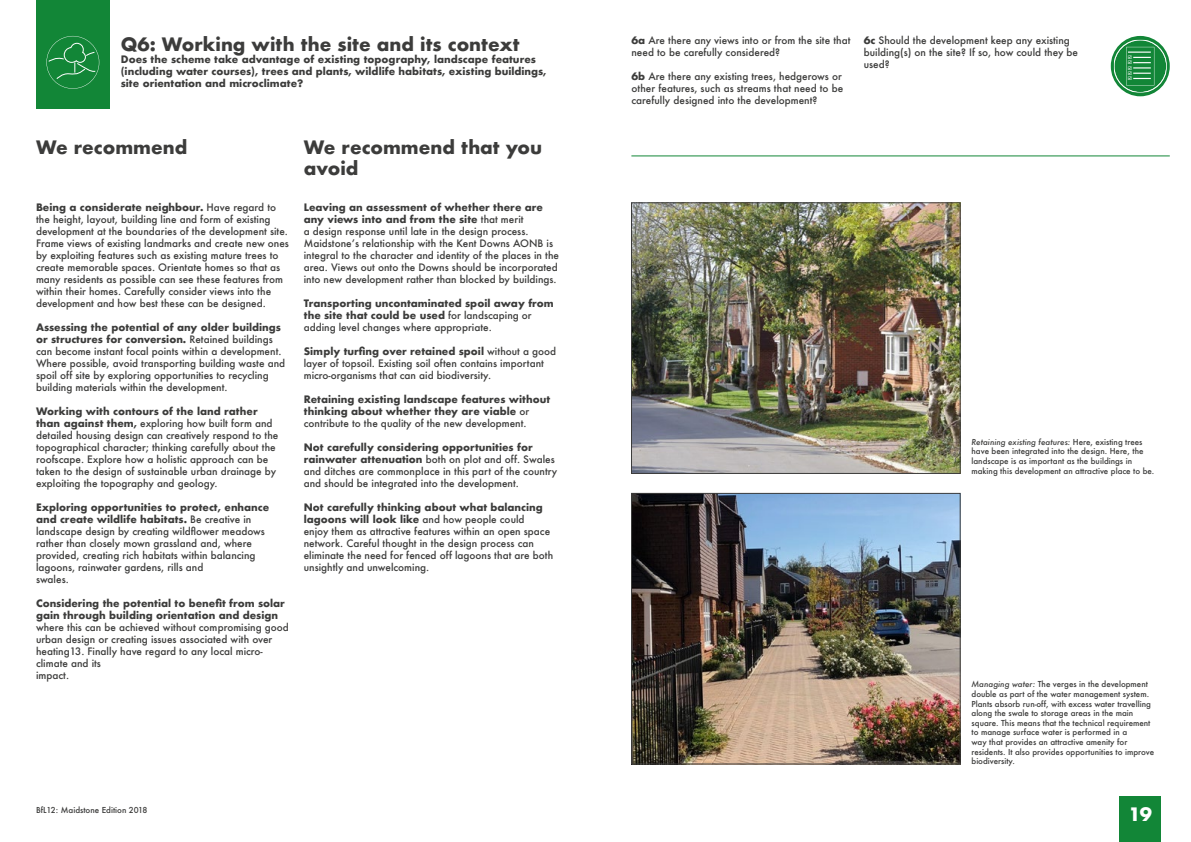
<style>
.page{position:relative;width:1191px;height:842px;background:#fff}
.page>*{position:absolute;margin:0;border:0;box-sizing:border-box;transform-origin:0 0}
.t1{font:700 18px/21.6px "Futura";color:#3c3c3b}
.t2{font:700 18px "Futura";color:#fff}
.t3{font:500 10px/12px "Futura";color:#3c3c3b}
.t4{font:700 10px/12px "Futura";color:#3c3c3b}
.t5{font:500 8px/9.6px "Futura";color:#3c3c3b}
.s1{font-weight:700}
.s2{font-weight:500}
.s3{font-style:italic}
</style>
<div class="page">
<div style="left:1119px;top:796px;width:41px;height:46px;background:#128637"></div>
<hr style="left:631px;top:156px;width:538px;height:1px;background:#128637">
<div style="left:36px;top:0;width:74px;height:109px;background:#128637"></div>
<svg style="left:46px;top:36px;width:53px;height:53px"></svg>
<svg style="left:1110px;top:36px;width:59px;height:60px"></svg>
<img style="left:633px;top:205px;width:325px;height:266px">
<div style="left:631px;top:203px;width:329px;height:270px;border:1px solid #3c3c3b"></div>
<img style="left:633px;top:495px;width:325px;height:267px">
<div style="left:631px;top:493px;width:329px;height:271px;border:1px solid #3c3c3b"></div>
<svg style="left:1113px;top:40px;width:53px;height:52px;background:#439f60"></svg>
<h2 class="t1" style="left:121px;top:33px;width:400px">Q6: Working with the site and its context</h2>
<p class="t4" style="left:121px;top:53px;width:427px">Does the scheme take advantage of existing topography, landscape features (including water courses), trees and plants, wildlife habitats, existing buildings,</p>
<p class="t4" style="left:121px;top:77px;width:184px">site orientation and microclimate?</p>
<p class="t1" style="left:36px;top:136px;width:153px">We recommend</p>
<p class="t3" style="left:36px;top:201px;width:254px"><span class="s1">Being a considerate neighbour.</span> Have regard to the height, layout, building line and form of existing development at the boundaries of the development site.<br>Frame views of existing landmarks and create new ones by exploiting features such as existing mature trees to create memorable spaces. Orientate homes so that as many residents as possible can see these features from within their homes. Carefully consider views into the development and how best these can be designed.</p>
<p class="t3" style="left:36px;top:321px;width:251px"><span class="s1">Assessing the potential of any older buildings or structures for conversion.</span> Retained buildings can become instant focal points within a development.<br>Where possible, avoid transporting building waste and spoil off site by exploring opportunities to recycling building materials within the development.</p>
<p class="t3" style="left:36px;top:405px;width:244px"><span class="s1">Working with contours of the land rather than against them,</span> exploring how built form and detailed housing design can creatively respond to the topographical character; thinking carefully about the roofscape. Explore how a holistic approach can be taken to the design of sustainable urban drainage by exploiting the topography and geology.</p>
<p class="t4" style="left:36px;top:501px;width:235px">Exploring opportunities to protect, enhance and create wildlife habitats. <span class="s2">Be creative in</span></p>
<p class="t3" style="left:36px;top:525px;width:230px">landscape design by creating wildflower meadows</p>
<p class="t3" style="left:36px;top:537px;width:221px">rather than closely mown grassland and, where provided, creating rich habitats within balancing lagoons, rainwater gardens, rills and<br>swales.</p>
<h3 class="t4" style="left:36px;top:597px;width:250px">Considering the potential to benefit from solar</h3>
<p class="t4" style="left:36px;top:609px;width:243px">gain through building orientation and design</p>
<p class="t3" style="left:36px;top:621px;width:254px">where this can be achieved without compromising good urban design or creating issues associated with over heating13. Finally have regard to any local micro&shy;climate and its<br>impact.</p>
<h2 class="t1" style="left:304px;top:136px;width:240px">We recommend that you avoid</h2>
<p class="t4" style="left:304px;top:201px;width:241px">Leaving an assessment of whether there are any views into and from the site <span class="s2">that merit<br>a design response until late in the design process.</span></p>
<p class="t3" style="left:304px;top:237px;width:251px">Maidstone’s relationship with the Kent Downs AONB is</p>
<p class="t3" style="left:304px;top:249px;width:257px;text-align:justify">integral to the character and identity of the places in the area. Views out onto the Downs should be incorporated into new development rather than blocked by buildings.</p>
<p class="t4" style="left:304px;top:297px;width:252px">Transporting uncontaminated spoil away from the site that could be used <span class="s2">for landscaping or adding level changes where appropriate.</span></p>
<p class="t3" style="left:304px;top:345px;width:254px"><span class="s1">Simply turfing over retained spoil</span> without a good layer of topsoil. Existing soil often contains important micro-organisms that can aid biodiversity.</p>
<p class="t4" style="left:304px;top:393px;width:248px">Retaining existing landscape features without thinking about whether they are viable <span class="s2">or contribute to the quality of the new development.</span></p>
<p class="t4" style="left:304px;top:441px;width:252px">Not carefully considering opportunities for rainwater attenuation <span class="s2">both on plot and off. Swales</span></p>
<p class="t3" style="left:304px;top:465px;width:255px">and ditches are commonplace in this part of the country and should be integrated into the development.</p>
<p class="t3" style="left:304px;top:501px;width:251px"><span class="s1">Not carefully thinking about what balancing lagoons will look like</span> and how people could<br>enjoy them as attractive features within an open space network. Careful thought in the design process can eliminate the need for fenced off lagoons that are both unsightly and unwelcoming.</p>
<p class="t5" style="left:36px;top:805px;width:113px">BfL12: Maidstone Edition 2018</p>
<p class="t3" style="left:631px;top:34px;width:220px"><span class="s1">6a</span> Are there any views into or from the site that need to be carefully considered?</p>
<p class="t3" style="left:631px;top:70px;width:213px"><span class="s1">6b</span> Are there any existing trees, hedgerows or other features, such as streams that need to be carefully designed into the development?</p>
<p class="t3" style="left:863px;top:34px;width:208px"><span class="s1">6c</span> Should the development keep any existing</p>
<p class="t3" style="left:863px;top:46px;width:216px">building(s) on the site? If so, how could they be used?</p>
<p class="t5" style="left:971px;top:437px;width:184px"><span class="s3">Retaining existing features:</span> Here, existing trees have been integrated into the design. Here, the landscape is as important as the buildings in making this development an attractive place to be.</p>
<p class="t5" style="left:971px;top:679px;width:184px"><span class="s3">Managing water:</span> The verges in the development double as part of the water management system.<br>Plants absorb run-off, with excess water travelling along the swale to storage areas in the main square. This means that the technical requirement to manage surface water is performed in a<br>way that provides an attractive amenity for residents. It also provides opportunities to improve biodiversity.</p>
<h1 class="t2" style="left:1128px;top:801px;width:25px">19</h1>
</div>
